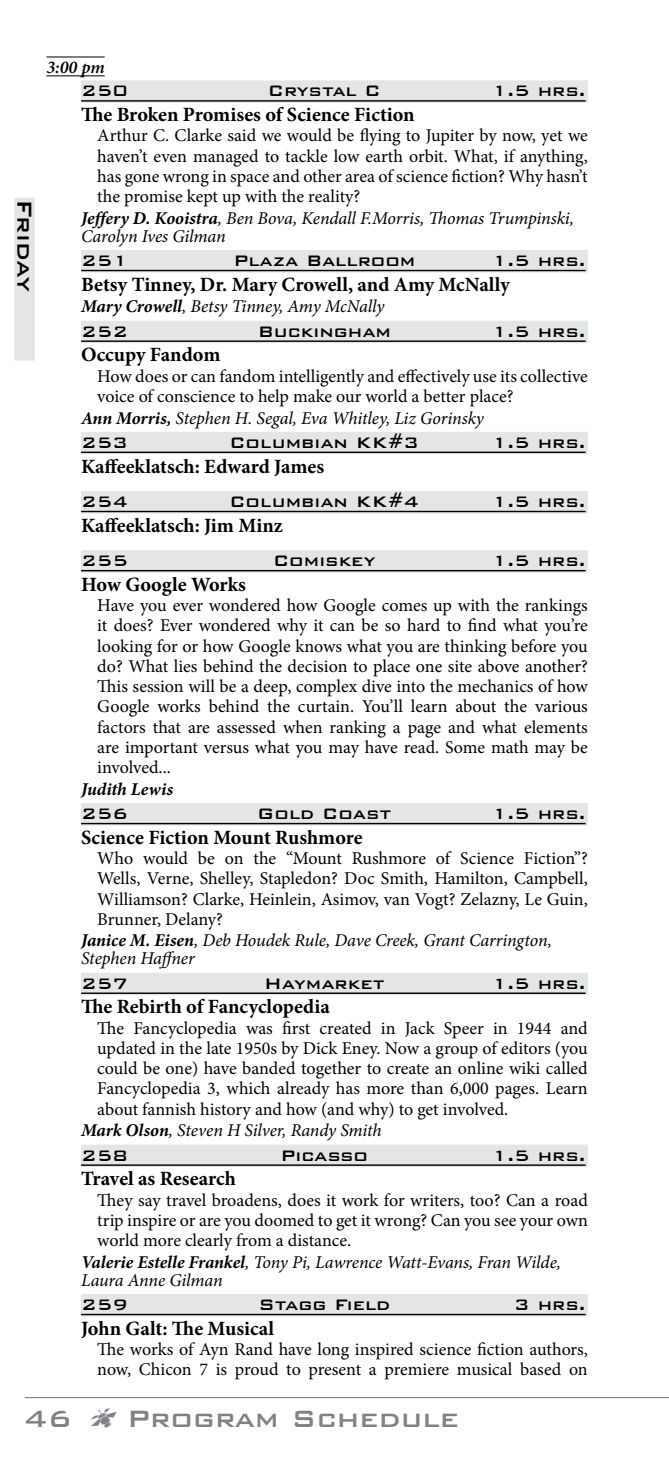
<style>
.page{position:relative;width:669px;height:1458px;background:#fff}
.page>*{position:absolute;margin:0;border:0;box-sizing:border-box;transform-origin:0 0}
.t1{font:500 31.5px "Bank Gothic BT";color:#808285}
.t2{font:500 27px "Bank Gothic BT";letter-spacing:-.02em;color:#000}
.t3{font:700 20.25px "Minion Pro";color:#000}
.t4{font:500 20.25px "Bank Gothic BT";color:#000}
.t5{font:18px/20.2px "Minion Pro";letter-spacing:-.005em;color:#000;text-align:justify}
.t6{font:italic 18px "Minion Pro";letter-spacing:-.01em;color:#000}
.t7{font:italic 700 18px "Minion Pro";letter-spacing:.005em;color:#000}
.t8{font:italic 600 18px "Minion Pro";color:#000}
.s1{font-weight:700}
</style>
<div class="page">
<div style="left:14px;top:198px;width:21px;height:163px;background:#e4e5e6"></div>
<hr style="left:25px;top:1397px;width:643px;height:1px;background:#808285">
<div style="left:81px;top:80px;width:506px;height:23px;background:#e4e5e6"></div>
<hr style="left:81px;top:100px;width:504px;height:2px;background:#000">
<div style="left:81px;top:250px;width:506px;height:23px;background:#e4e5e6"></div>
<hr style="left:81px;top:270px;width:504px;height:1px;background:#000">
<div style="left:81px;top:321px;width:506px;height:22px;background:#e4e5e6"></div>
<hr style="left:81px;top:340px;width:504px;height:2px;background:#000">
<div style="left:81px;top:432px;width:506px;height:22px;background:#e4e5e6"></div>
<hr style="left:81px;top:452px;width:504px;height:1px;background:#000">
<div style="left:81px;top:491px;width:506px;height:22px;background:#e4e5e6"></div>
<hr style="left:81px;top:511px;width:504px;height:1px;background:#000">
<div style="left:81px;top:550px;width:506px;height:23px;background:#e4e5e6"></div>
<hr style="left:81px;top:570px;width:504px;height:1px;background:#000">
<div style="left:81px;top:803px;width:506px;height:23px;background:#e4e5e6"></div>
<hr style="left:81px;top:823px;width:504px;height:1px;background:#000">
<div style="left:81px;top:973px;width:506px;height:22px;background:#e4e5e6"></div>
<hr style="left:81px;top:993px;width:504px;height:1px;background:#000">
<div style="left:81px;top:1145px;width:506px;height:22px;background:#e4e5e6"></div>
<hr style="left:81px;top:1164px;width:504px;height:2px;background:#000">
<div style="left:81px;top:1294px;width:506px;height:23px;background:#e4e5e6"></div>
<hr style="left:81px;top:1314px;width:504px;height:1px;background:#000">
<hr style="left:46px;top:75px;width:59px;height:1px;background:#000">
<hr style="left:46px;top:57px;width:59px;height:1px;background:#000">
<h2 class="t2" style="left:39px;top:199px;width:94px;rotate:90deg">Friday</h2>
<p class="t8" style="left:46px;top:55px;width:60px">3:00 pm</p>
<p class="t4" style="left:81px;top:80px;width:48px">250</p>
<p class="t4" style="left:268px;top:80px;width:114px">Crystal C</p>
<p class="t4" style="left:491px;top:80px;width:95px">1.5 hrs.</p>
<p class="t3" style="left:81px;top:100px;width:335px">The Broken Promises of Science Fiction</p>
<p class="t5" style="left:97px;top:126px;width:492px">Arthur C. Clarke said we would be flying to Jupiter by now, yet we</p>
<p class="t5" style="left:97px;top:146px;width:492px">haven’t even managed to tackle low earth orbit. What, if anything,</p>
<p class="t5" style="left:97px;top:166px;width:491px">has gone wrong in space and other area of science fiction? Why hasn’t</p>
<p class="t5" style="left:97px;top:186px;width:264px">the promise kept up with the reality?</p>
<p class="t6" style="left:81px;top:206px;width:494px"><span class="s1">Jeffery D. Kooistra</span>, Ben Bova, Kendall F.Morris, Thomas Trumpinski,</p>
<p class="t6" style="left:81px;top:224px;width:146px">Carolyn Ives Gilman</p>
<p class="t4" style="left:81px;top:250px;width:48px">251</p>
<p class="t4" style="left:233px;top:250px;width:183px">Plaza Ballroom</p>
<p class="t4" style="left:491px;top:250px;width:95px">1.5 hrs.</p>
<p class="t3" style="left:81px;top:270px;width:430px">Betsy Tinney, Dr. Mary Crowell, and Amy McNally</p>
<p class="t6" style="left:81px;top:294px;width:304px"><span class="s1">Mary Crowell</span>, Betsy Tinney, Amy McNally</p>
<p class="t4" style="left:81px;top:320px;width:48px">252</p>
<p class="t4" style="left:257px;top:320px;width:135px">Buckingham</p>
<p class="t4" style="left:491px;top:320px;width:95px">1.5 hrs.</p>
<p class="t3" style="left:81px;top:341px;width:141px">Occupy Fandom</p>
<p class="t5" style="left:97px;top:366px;width:492px">How does or can fandom intelligently and effectively use its collective</p>
<p class="t5" style="left:97px;top:386px;width:417px">voice of conscience to help make our world a better place?</p>
<p class="t6" style="left:81px;top:405px;width:404px"><span class="s1">Ann Morris,</span> Stephen H. Segal, Eva Whitley, Liz Gorinsky</p>
<p class="t4" style="left:81px;top:431px;width:48px">253</p>
<p class="t4" style="left:229px;top:431px;width:191px">Columbian KK#3</p>
<p class="t4" style="left:491px;top:431px;width:95px">1.5 hrs.</p>
<p class="t3" style="left:81px;top:452px;width:244px">Kaffeeklatsch: Edward James</p>
<p class="t4" style="left:81px;top:491px;width:48px">254</p>
<p class="t4" style="left:229px;top:491px;width:191px">Columbian KK#4</p>
<p class="t4" style="left:491px;top:491px;width:95px">1.5 hrs.</p>
<p class="t3" style="left:81px;top:511px;width:203px">Kaffeeklatsch: Jim Minz</p>
<p class="t4" style="left:81px;top:550px;width:48px">255</p>
<p class="t4" style="left:273px;top:550px;width:104px">Comiskey</p>
<p class="t4" style="left:491px;top:550px;width:95px">1.5 hrs.</p>
<p class="t3" style="left:81px;top:570px;width:166px">How Google Works</p>
<p class="t5" style="left:97px;top:595px;width:492px">Have you ever wondered how Google comes up with the rankings it does? Ever wondered why it can be so hard to find what you’re looking for or how Google knows what you are thinking before you do? What lies behind the decision to place one site above another?<br>This session will be a deep, complex dive into the mechanics of how Google works behind the curtain. You’ll learn about the various factors that are assessed when ranking a page and what elements are important versus what you may have read. Some math may be involved...</p>
<p class="t7" style="left:81px;top:776px;width:93px">Judith Lewis</p>
<p class="t4" style="left:81px;top:803px;width:48px">256</p>
<p class="t4" style="left:257px;top:803px;width:136px">Gold Coast</p>
<p class="t4" style="left:491px;top:803px;width:95px">1.5 hrs.</p>
<p class="t3" style="left:81px;top:823px;width:283px">Science Fiction Mount Rushmore</p>
<p class="t5" style="left:97px;top:848px;width:491px">Who would be on the “Mount Rushmore of Science Fiction”?</p>
<p class="t5" style="left:97px;top:869px;width:491px">Wells, Verne, Shelley, Stapledon? Doc Smith, Hamilton, Campbell,</p>
<p class="t5" style="left:97px;top:889px;width:492px">Williamson? Clarke, Heinlein, Asimov, van Vogt? Zelazny, Le Guin,</p>
<p class="t5" style="left:97px;top:909px;width:127px">Brunner, Delany?</p>
<p class="t6" style="left:81px;top:928px;width:472px"><span class="s1">Janice M. Eisen</span>, Deb Houdek Rule, Dave Creek, Grant Carrington,</p>
<p class="t6" style="left:81px;top:946px;width:115px">Stephen Haffner</p>
<p class="t4" style="left:81px;top:972px;width:48px">257</p>
<p class="t4" style="left:264px;top:972px;width:122px">Haymarket</p>
<p class="t4" style="left:491px;top:972px;width:95px">1.5 hrs.</p>
<p class="t3" style="left:81px;top:993px;width:250px">The Rebirth of Fancyclopedia</p>
<p class="t5" style="left:97px;top:1018px;width:491px">The Fancyclopedia was first created in Jack Speer in 1944 and</p>
<p class="t5" style="left:97px;top:1038px;width:492px">updated in the late 1950s by Dick Eney. Now a group of editors (you</p>
<p class="t5" style="left:97px;top:1058px;width:491px">could be one) have banded together to create an online wiki called</p>
<p class="t5" style="left:97px;top:1079px;width:491px">Fancyclopedia 3, which already has more than 6,000 pages. Learn</p>
<p class="t5" style="left:97px;top:1099px;width:410px">about fannish history and how (and why) to get involved.</p>
<p class="t6" style="left:81px;top:1118px;width:302px"><span class="s1">Mark Olson</span>, Steven H Silver, Randy Smith</p>
<p class="t4" style="left:81px;top:1144px;width:48px">258</p>
<p class="t4" style="left:280px;top:1144px;width:89px">Picasso</p>
<p class="t4" style="left:491px;top:1144px;width:95px">1.5 hrs.</p>
<p class="t3" style="left:81px;top:1165px;width:156px">Travel as Research</p>
<p class="t5" style="left:97px;top:1190px;width:491px">They say travel broadens, does it work for writers, too? Can a road</p>
<p class="t5" style="left:97px;top:1210px;width:492px">trip inspire or are you doomed to get it wrong? Can you see your own</p>
<p class="t5" style="left:97px;top:1230px;width:253px">world more clearly from a distance.</p>
<p class="t6" style="left:81px;top:1250px;width:481px"><span class="s1">Valerie Estelle Frankel</span>, Tony Pi, Lawrence Watt-Evans, Fran Wilde,</p>
<p class="t6" style="left:81px;top:1268px;width:143px">Laura Anne Gilman</p>
<p class="t4" style="left:81px;top:1294px;width:48px">259</p>
<p class="t4" style="left:258px;top:1294px;width:133px">Stagg Field</p>
<p class="t4" style="left:514px;top:1294px;width:73px">3 hrs.</p>
<p class="t3" style="left:81px;top:1314px;width:194px">John Galt: The Musical</p>
<p class="t5" style="left:97px;top:1339px;width:492px">The works of Ayn Rand have long inspired science fiction authors, now, Chicon 7 is proud to present a premiere musical based on</p>
<h1 class="t1" style="left:23px;top:1402px;width:50px">46</h1>
<h1 class="t1" style="left:127px;top:1402px;width:333px">Program Schedule</h1>
</div>
